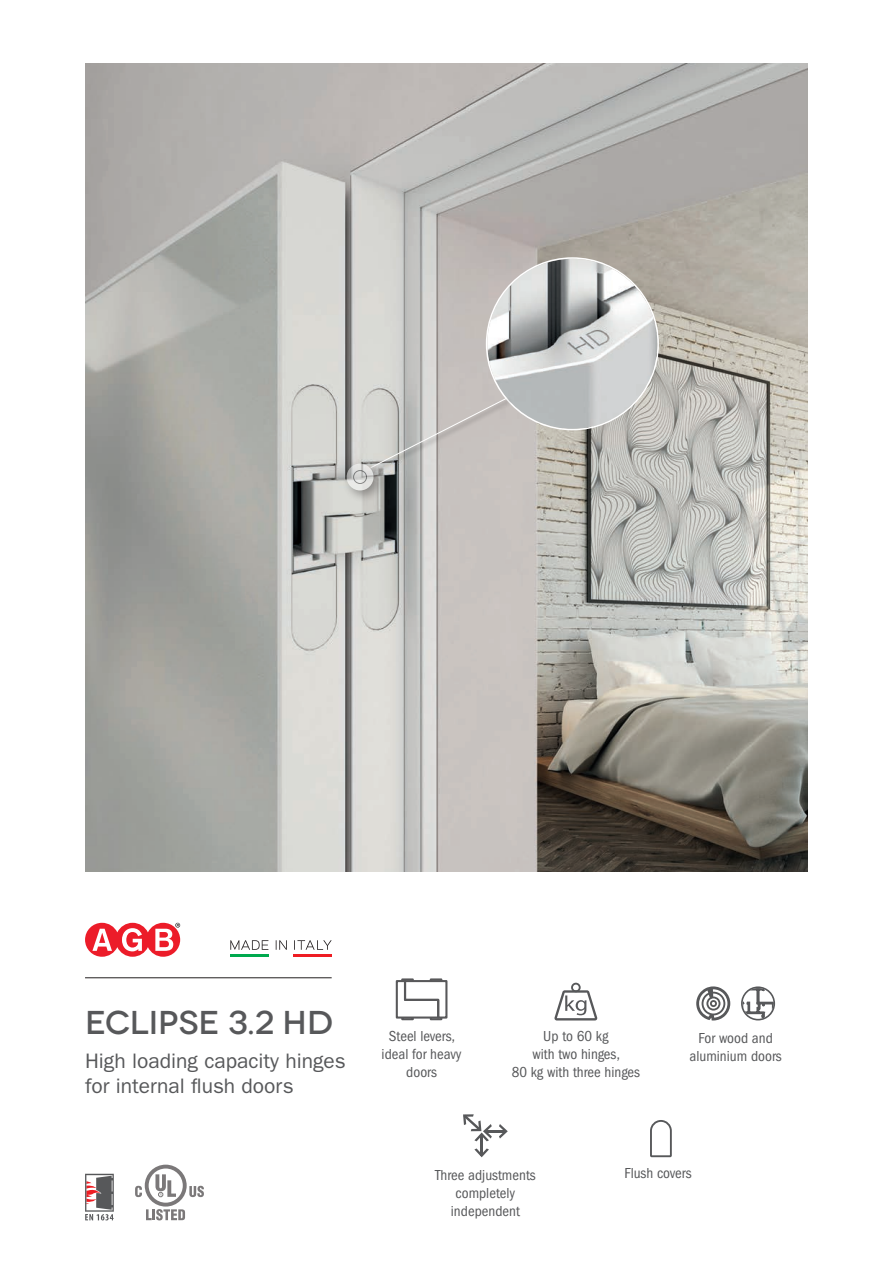
<style>
.page{position:relative;width:893px;height:1263px;background:#fff}
.page>*{position:absolute;margin:0;border:0;box-sizing:border-box;transform-origin:0 0}
.t1{font:500 33px "Novecentowide";color:#57585a}
.t2{font:21px/25.2px "ITC Franklin Gothic Std";color:#57585a}
.t3{font:condensed 15px/18px "ITC Franklin Gothic Std";color:#57585a;text-align:center}
</style>
<div class="page">
<svg style="left:85px;top:923px;width:95px;height:34px"></svg>
<hr style="left:85px;top:977px;width:247px;height:1px;background:#231f20">
<hr style="left:230px;top:955px;width:39px;height:2px;background:#00a94e">
<hr style="left:293px;top:955px;width:38px;height:2px;background:#ee1d23">
<svg style="left:230px;top:940px;width:102px;height:10px"></svg>
<svg style="left:554px;top:983px;width:43px;height:37px"></svg>
<svg style="left:650px;top:1120px;width:22px;height:37px"></svg>
<hr style="left:480px;top:1135px;width:3px;height:20px;background:#57585a">
<svg style="left:474px;top:1148px;width:15px;height:9px"></svg>
<hr style="left:486px;top:1130px;width:20px;height:2px;background:#57585a">
<svg style="left:499px;top:1124px;width:9px;height:14px"></svg>
<svg style="left:463px;top:1114px;width:29px;height:27px"></svg>
<svg style="left:743px;top:989px;width:30px;height:30px"></svg>
<div style="left:741px;top:986px;width:34px;height:34px;border:2px solid #57585a;border-radius:50%"></div>
<svg style="left:696px;top:986px;width:34px;height:34px"></svg>
<svg style="left:396px;top:979px;width:51px;height:41px"></svg>
<svg style="left:146px;top:1209px;width:39px;height:11px"></svg>
<svg style="left:189px;top:1186px;width:15px;height:11px"></svg>
<svg style="left:145px;top:1164px;width:42px;height:42px"></svg>
<div style="left:149px;top:1168px;width:34px;height:35px;background:#fff;border-radius:50%"></div>
<svg style="left:155px;top:1174px;width:21px;height:23px"></svg>
<svg style="left:135px;top:1186px;width:7px;height:11px"></svg>
<svg style="left:85px;top:1174px;width:29px;height:46px"></svg>
<img style="left:85px;top:64px;width:723px;height:808px">
<img style="left:487px;top:259px;width:170px;height:170px;border-radius:85px">
<div style="left:369px;top:397px;width:144px;height:78px;background:#231f20;opacity:.6"></div>
<svg style="left:369px;top:397px;width:138px;height:72px;background:#c6c4c1"></svg>
<div style="left:342px;top:459px;width:45px;height:44px;background:#231f20;opacity:.8"></div>
<svg style="left:347px;top:464px;width:26px;height:26px"></svg>
<div style="left:353px;top:470px;width:14px;height:14px;border:1px solid #57585a;border-radius:50%"></div>
<h1 class="t1" style="left:85px;top:1003px;width:250px">ECLIPSE 3.2 HD</h1>
<h2 class="t2" style="left:85px;top:1049px;width:262px">High loading capacity hinges for internal flush doors</h2>
<p class="t3" style="left:382px;top:1027px;width:81px">Steel levers, ideal for heavy doors</p>
<p class="t3" style="left:512px;top:1027px;width:130px">Up to 60 kg<br>with two hinges,<br>80 kg with three hinges</p>
<p class="t3" style="left:690px;top:1029px;width:94px">For wood and aluminium doors</p>
<p class="t3" style="left:435px;top:1166px;width:102px">Three adjustments completely independent</p>
<p class="t3" style="left:624px;top:1164px;width:69px">Flush covers</p>
</div>
